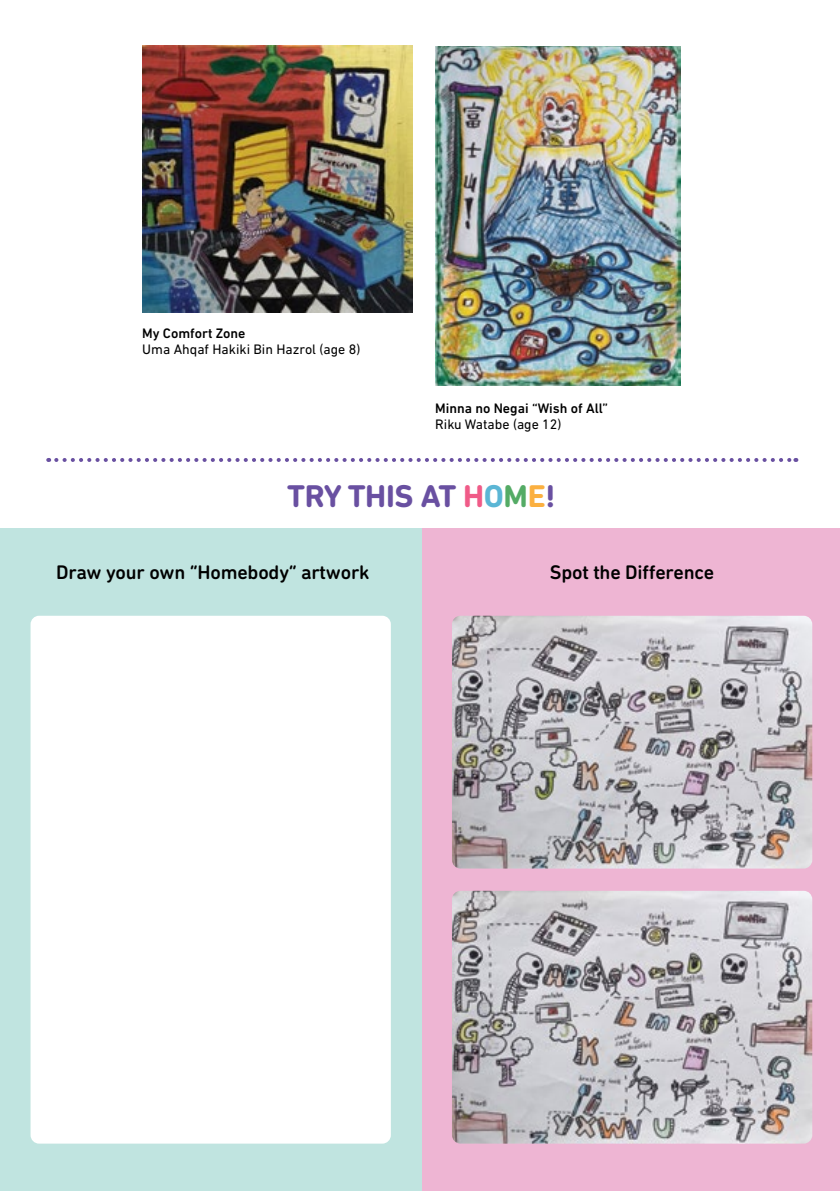
<style>
.page{position:relative;width:840px;height:1191px;background:#fff}
.page>*{position:absolute;margin:0;border:0;box-sizing:border-box;transform-origin:0 0}
.t1{font:700 32px "DIN Next Rounded LT Pro";letter-spacing:-.01em;color:#6950a1}
.t2{font:500 20px "DIN Next Rounded LT Pro";letter-spacing:-.01em;color:#000}
.t3{font:14px "DIN Next LT Pro";color:#000}
.t4{font:500 14px "DIN Next LT Pro";color:#000}
.s1{color:#f05b88}
.s2{color:#5bb6d5}
.s3{color:#54ab65}
.s4{color:#fbb040}
</style>
<div class="page">
<div style="left:421px;top:528px;width:418px;height:663px;background:#eeb5d3"></div>
<div style="left:0;top:528px;width:421px;height:663px;background:#c0e4e0"></div>
<img style="left:142px;top:45px;width:270px;height:267px">
<img style="left:435px;top:46px;width:245px;height:339px">
<img style="left:452px;top:616px;width:359px;height:252px">
<div style="left:31px;top:616px;width:359px;height:527px;background:#fff;border-radius:9px"></div>
<img style="left:452px;top:890px;width:359px;height:253px">
<svg style="left:56px;top:458px;width:740px;height:4px"></svg>
<p class="t4" style="left:142px;top:325px;width:104px">My Comfort Zone</p>
<p class="t3" style="left:142px;top:341px;width:219px">Uma Ahqaf Hakiki Bin Hazrol (age 8)</p>
<p class="t4" style="left:435px;top:400px;width:174px">Minna no Negai “Wish of All”</p>
<p class="t3" style="left:435px;top:416px;width:128px">Riku Watabe (age 12)</p>
<h1 class="t1" style="left:287px;top:477px;width:269px">TRY THIS AT <span class="s1">H</span><span class="s2">O</span><span class="s3">M</span><span class="s4">E</span>!</h1>
<h2 class="t2" style="left:56px;top:561px;width:315px">Draw your own “Homebody” artwork</h2>
<h2 class="t2" style="left:549px;top:561px;width:166px">Spot the Difference</h2>
</div>
